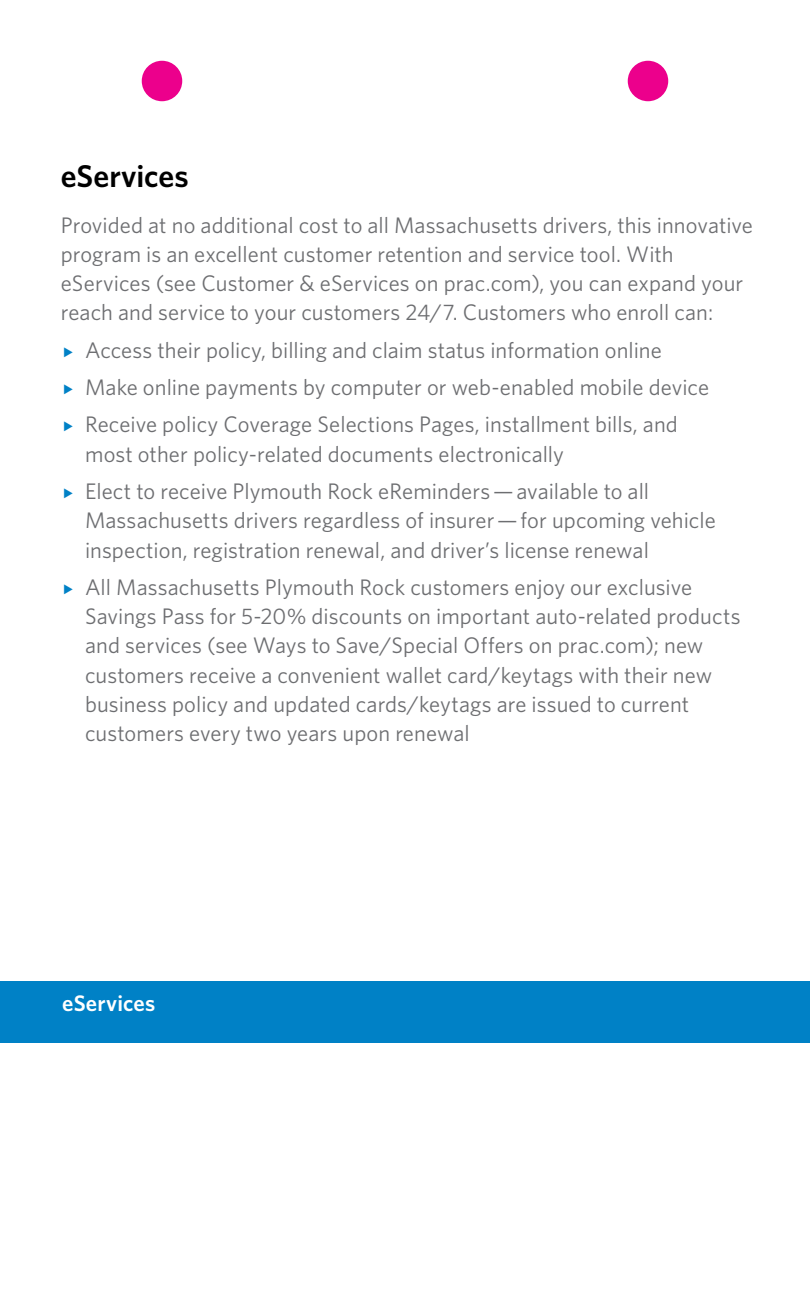
<style>
.page{position:relative;width:810px;height:1296px;background:#fff}
.page>*{position:absolute;margin:0;border:0;box-sizing:border-box;transform-origin:0 0}
.t1{font:600 31.5px "Whitney";color:#000}
.t2{font:22.5px/29.2px "Whitney";letter-spacing:.005em;color:#6d6e71}
.t3{font:600 22.5px "Whitney";letter-spacing:.01em;color:#fff}
</style>
<div class="page">
<div style="left:142px;top:61px;width:40px;height:40px;background:#ec008c;border-radius:50%"></div>
<div style="left:628px;top:61px;width:40px;height:40px;background:#ec008c;border-radius:50%"></div>
<div style="left:0;top:982px;width:810px;height:61px;background:#0081c6"></div>
<h1 class="t1" style="left:61px;top:157px;width:129px">eServices</h1>
<p class="t2" style="left:61px;top:210px;width:694px">Provided at no additional cost to all Massachusetts drivers, this innovative program is an excellent customer retention and service tool. With eServices (see Customer &amp; eServices on prac.com), you can expand your reach and service to your customers 24/7. Customers who enroll can:</p>
<p class="t2" style="left:85px;top:331px;width:626px;line-height:37.4px">Access their policy, billing and claim status information online<br>Make online payments by computer or web-enabled mobile device<br>Receive policy Coverage Selections Pages, installment bills, and</p>
<p class="t2" style="left:85px;top:435px;width:566px;line-height:37.4px">most other policy-related documents electronically<br>Elect to receive Plymouth Rock eReminders—available to all</p>
<p class="t2" style="left:85px;top:505px;width:632px">Massachusetts drivers regardless of insurer—for upcoming vehicle inspection, registration renewal, and driver’s license renewal</p>
<p class="t2" style="left:85px;top:572px;width:657px">All Massachusetts Plymouth Rock customers enjoy our exclusive Savings Pass for 5-20% discounts on important auto-related products and services (see Ways to Save/Special Offers on prac.com); new customers receive a convenient wallet card/keytags with their new business policy and updated cards/keytags are issued to current customers every two years upon renewal</p>
<p class="t3" style="left:62px;top:990px;width:95px">eServices</p>
</div>
